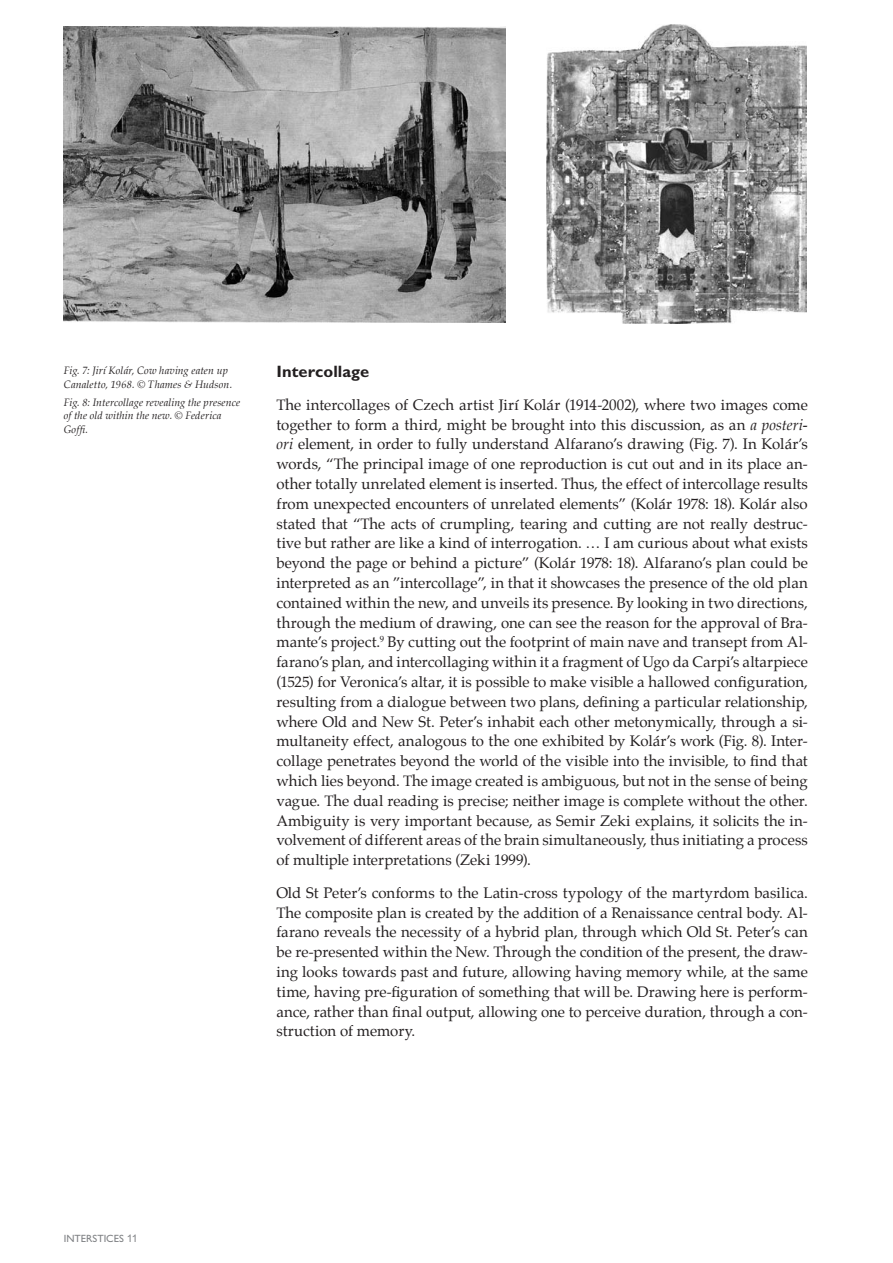
<style>
.page{position:relative;width:893px;height:1263px;background:#fff}
.page>*{position:absolute;margin:0;border:0;box-sizing:border-box;transform-origin:0 0}
.t1{font:700 16.5px "Gill Sans Std";letter-spacing:.005em;color:#231f20}
.t2{font:15px/19.8px "Palatino";color:#231f20;text-align:justify}
.t3{font:italic 10.5px/13.5px "Palatino";letter-spacing:.01em;color:#231f20}
.t4{font:10.5px "Gill Sans Std";color:#808285}
.s1{font-style:italic}
.s2{font-family:"Arial"}
</style>
<div class="page">
<img style="left:64px;top:26px;width:441px;height:297px">
<img style="left:546px;top:25px;width:260px;height:298px">
<p class="t3" style="left:64px;top:364px;width:170px">Fig. 7: Jirí Kolár, Cow having eaten up<br>Canaletto, 1968. © Thames &amp; Hudson.</p>
<p class="t3" style="left:64px;top:395px;width:178px">Fig. 8: Intercollage revealing the presence of the old within the new. © Federica<br>Goffi.</p>
<p class="t1" style="left:276px;top:362px;width:94px">Intercollage</p>
<p class="t2" style="left:276px;top:395px;width:533px">The intercollages of Czech artist Jirí Kolár (1914-2002), where two images come together to form a third, might be brought into this discussion, as an <span class="s1">a posteri&shy;ori</span> element, in order to fully understand Alfarano’s drawing (Fig. 7). In Kolár’s words, “The principal image of one reproduction is cut out and in its place an&shy;other totally unrelated element is inserted. Thus, the effect of intercollage results from unexpected encounters of unrelated elements” (Kolár 1978: 18). Kolár also stated that “The acts of crumpling, tearing and cutting are not really destruc&shy;tive but rather are like a kind of interrogation. … I am curious about what exists beyond the page or behind a picture” (Kolár 1978: 18). Alfarano’s plan could be interpreted as an ”intercollage”, in that it showcases the presence of the old plan contained within the new, and unveils its presence. By looking in two directions, through the medium of drawing, one can see the reason for the approval of Bra&shy;mante’s project.<sup>9</sup> By cutting out the footprint of main nave and transept from Al&shy;farano’s plan, and intercollaging within it a fragment of Ugo da Carpi’s altarpiece (1525) for Veronica’s altar, it is possible to make visible a hallowed configuration, resulting from a dialogue between two plans, defining a particular relationship, where Old and New St. Peter’s inhabit each other metonymically, through a si&shy;multaneity effect, analogous to the one exhibited by Kolár’s work (Fig. 8). Inter&shy;collage penetrates beyond the world of the visible into the invisible, to find that which lies beyond. The image created is ambiguous, but not in the sense of being vague. The dual reading is precise; neither image is complete without the other.<br>Ambiguity is very important because, as Semir Zeki explains, it solicits the in&shy;volvement of different areas of the brain simultaneously, thus initiating a process of multiple interpretations (Zeki 1999).</p>
<p class="t2" style="left:276px;top:883px;width:533px">Old St Peter’s conforms to the Latin-cross typology of the martyrdom basilica.<br>The composite plan is created by the addition of a Renaissance central body. Al&shy;farano reveals the necessity of a hybrid plan, through which Old St. Peter’s can be re-presented within the New. Through the condition of the present, the draw&shy;ing looks towards past and future, allowing having memory while, at the same time, having pre-figuration of something that will be. Drawing here is perform&shy;ance, rather than final output, allowing one to perceive duration, through a con&shy;struction of memory.</p>
<p class="t4" style="left:64px;top:1232px;width:75px">INTERSTICES <span class="s2">11</span></p>
</div>
